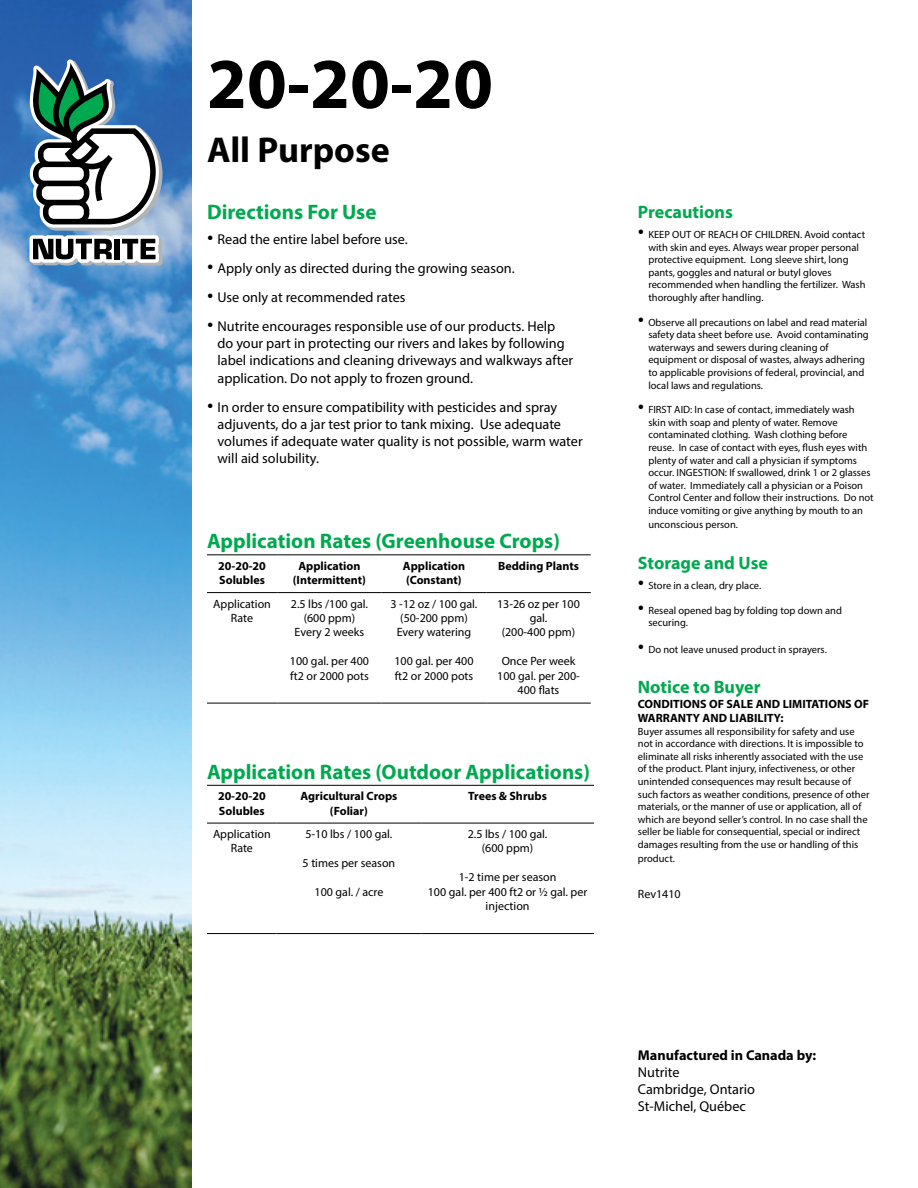
<style>
.page{position:relative;width:918px;height:1188px;background:#fff}
.page>*{position:absolute;margin:0;border:0;box-sizing:border-box;transform-origin:0 0}
.t1{font:700 72px "Myriad Pro";color:#000}
.t2{font:700 36px "Myriad Pro";color:#000}
.t3{font:700 21px "Myriad Pro";color:#00a94f}
.t4{font:700 18px "Myriad Pro";color:#00a94f}
.t5{font:14.25px/17.1px "Myriad Pro";color:#000}
.t6{font:700 14.25px "Myriad Pro";color:#000}
.t7{font:12px/14.4px "Myriad Pro";color:#000;text-align:center}
.t8{font:700 12px/14.4px "Myriad Pro";color:#000}
.t9{font:10.5px/12.6px "Myriad Pro";color:#000}
.s1{font-family:"Calisto";font-size:18px}
</style>
<div class="page">
<img style="left:0;top:0;width:191px;height:1188px">
<svg style="left:30px;top:59px;width:133px;height:207px"></svg>
<hr style="left:207px;top:554px;width:70px;height:1px;background:#000">
<hr style="left:277px;top:554px;width:105px;height:1px;background:#000">
<hr style="left:382px;top:554px;width:104px;height:1px;background:#000">
<hr style="left:486px;top:554px;width:105px;height:1px;background:#000">
<hr style="left:207px;top:592px;width:70px;height:1px;background:#000">
<hr style="left:277px;top:592px;width:105px;height:1px;background:#000">
<hr style="left:382px;top:592px;width:104px;height:1px;background:#000">
<hr style="left:486px;top:592px;width:105px;height:1px;background:#000">
<hr style="left:207px;top:703px;width:70px;height:1px;background:#000">
<hr style="left:277px;top:703px;width:105px;height:1px;background:#000">
<hr style="left:382px;top:703px;width:104px;height:1px;background:#000">
<hr style="left:486px;top:703px;width:105px;height:1px;background:#000">
<hr style="left:207px;top:785px;width:70px;height:1px;background:#000">
<hr style="left:277px;top:785px;width:144px;height:1px;background:#000">
<hr style="left:421px;top:785px;width:173px;height:1px;background:#000">
<hr style="left:207px;top:823px;width:70px;height:1px;background:#000">
<hr style="left:277px;top:823px;width:144px;height:1px;background:#000">
<hr style="left:421px;top:823px;width:173px;height:1px;background:#000">
<hr style="left:207px;top:933px;width:70px;height:1px;background:#000">
<hr style="left:277px;top:933px;width:144px;height:1px;background:#000">
<hr style="left:421px;top:933px;width:173px;height:1px;background:#000">
<h1 class="t1" style="left:207px;top:37px;width:288px">20-20-20</h1>
<h2 class="t2" style="left:207px;top:126px;width:184px">All Purpose</h2>
<h3 class="t3" style="left:207px;top:199px;width:171px">Directions For Use</h3>
<h3 class="t5" style="left:207px;top:230px;width:202px"><span class="s1">•</span> Read the entire label before use.</h3>
<h3 class="t5" style="left:207px;top:259px;width:309px"><span class="s1">•</span> Apply only as directed during the growing season.</h3>
<h3 class="t5" style="left:207px;top:289px;width:200px"><span class="s1">•</span> Use only at recommended rates</h3>
<h3 class="t5" style="left:218px;top:318px;width:357px;text-indent:-10px"><span class="s1">•</span> Nutrite encourages responsible use of our products. Help do your part in protecting our rivers and lakes by following label indications and cleaning driveways and walkways after application. Do not apply to frozen ground.</h3>
<h3 class="t5" style="left:218px;top:398px;width:367px;text-indent:-10px"><span class="s1">•</span> In order to ensure compatibility with pesticides and spray adjuvents, do a jar test prior to tank mixing. Use adequate volumes if adequate water quality is not possible, warm water will aid solubility.</h3>
<h3 class="t3" style="left:207px;top:528px;width:355px">Application Rates (Greenhouse Crops)</h3>
<p class="t8" style="left:218px;top:558px;width:49px">20-20-20<br>Solubles</p>
<p class="t8" style="left:293px;top:558px;width:75px;text-align:center">Application (Intermittent)</p>
<p class="t8" style="left:403px;top:558px;width:64px">Application (Constant)</p>
<p class="t8" style="left:498px;top:558px;width:82px">Bedding Plants</p>
<p class="t7" style="left:213px;top:596px;width:59px">Application<br>Rate</p>
<p class="t7" style="left:291px;top:596px;width:79px">2.5 lbs /100 gal. (600 ppm)<br>Every 2 weeks</p>
<p class="t7" style="left:290px;top:654px;width:81px;text-align:left">100 gal. per 400 ft2 or 2000 pots</p>
<p class="t7" style="left:391px;top:596px;width:88px">3 -12 oz / 100 gal. (50-200 ppm)<br>Every watering</p>
<p class="t7" style="left:395px;top:654px;width:81px;text-align:left">100 gal. per 400 ft2 or 2000 pots</p>
<p class="t7" style="left:497px;top:596px;width:84px">13-26 oz per 100 gal.<br>(200-400 ppm)</p>
<p class="t7" style="left:497px;top:654px;width:84px">Once Per week<br>100 gal. per 200-<br>400 flats</p>
<h3 class="t3" style="left:207px;top:758px;width:385px">Application Rates (Outdoor Applications)</h3>
<p class="t8" style="left:218px;top:789px;width:49px">20-20-20<br>Solubles</p>
<p class="t8" style="left:300px;top:789px;width:99px;text-align:center">Agricultural Crops (Foliar)</p>
<p class="t8" style="left:468px;top:789px;width:80px">Trees &amp; Shrubs</p>
<p class="t7" style="left:213px;top:827px;width:59px">Application<br>Rate</p>
<p class="t7" style="left:305px;top:827px;width:89px">5-10 lbs / 100 gal.</p>
<p class="t7" style="left:303px;top:855px;width:94px">5 times per season</p>
<p class="t7" style="left:315px;top:884px;width:70px">100 gal. / acre</p>
<p class="t7" style="left:468px;top:827px;width:81px">2.5 lbs / 100 gal. (600 ppm)</p>
<p class="t7" style="left:428px;top:870px;width:161px">1-2 time per season<br>100 gal. per 400 ft2 or ½ gal. per injection</p>
<h3 class="t4" style="left:638px;top:200px;width:96px">Precautions</h3>
<p class="t9" style="left:648px;top:228px;width:219px;text-indent:-10px"><span class="s1">•</span> KEEP OUT OF REACH OF CHILDREN. Avoid contact with skin and eyes. Always wear proper personal protective equipment. Long sleeve shirt, long pants, goggles and natural or butyl gloves recommended when handling the fertilizer. Wash thoroughly after handling.</p>
<p class="t9" style="left:648px;top:316px;width:222px;text-indent:-10px"><span class="s1">•</span> Observe all precautions on label and read material safety data sheet before use. Avoid contaminating waterways and sewers during cleaning of equipment or disposal of wastes, always adhering to applicable provisions of federal, provincial, and local laws and regulations.</p>
<p class="t9" style="left:648px;top:403px;width:227px;text-indent:-10px"><span class="s1">•</span> FIRST AID: In case of contact, immediately wash skin with soap and plenty of water. Remove contaminated clothing. Wash clothing before reuse. In case of contact with eyes, flush eyes with plenty of water and call a physician if symptoms occur. INGESTION: If swallowed, drink 1 or 2 glasses of water. Immediately call a physician or a Poison Control Center and follow their instructions. Do not induce vomiting or give anything by mouth to an</p>
<p class="t9" style="left:648px;top:518px;width:91px">unconscious person.</p>
<h3 class="t4" style="left:638px;top:551px;width:132px">Storage and Use</h3>
<p class="t9" style="left:638px;top:579px;width:125px"><span class="s1">•</span> Store in a clean, dry place.</p>
<p class="t9" style="left:648px;top:604px;width:195px;text-indent:-10px"><span class="s1">•</span> Reseal opened bag by folding top down and securing.</p>
<p class="t9" style="left:638px;top:643px;width:190px"><span class="s1">•</span> Do not leave unused product in sprayers.</p>
<h3 class="t4" style="left:638px;top:675px;width:124px">Notice to Buyer</h3>
<p class="t8" style="left:638px;top:696px;width:233px">CONDITIONS OF SALE AND LIMITATIONS OF<br>WARRANTY AND LIABILITY:</p>
<p class="t9" style="left:638px;top:725px;width:233px">Buyer assumes all responsibility for safety and use not in accordance with directions. It is impossible to eliminate all risks inherently associated with the use of the product. Plant injury, infectiveness, or other unintended consequences may result because of such factors as weather conditions, presence of other materials, or the manner of use or application, all of which are beyond seller’s control. In no case shall the seller be liable for consequential, special or indirect damages resulting from the use or handling of this</p>
<p class="t9" style="left:638px;top:852px;width:39px">product.</p>
<p class="t7" style="left:638px;top:887px;width:44px">Rev1410</p>
<h3 class="t6" style="left:638px;top:1046px;width:180px">Manufactured in Canada by:</h3>
<h3 class="t5" style="left:638px;top:1064px;width:119px">Nutrite<br>Cambridge, Ontario<br>St-Michel, Québec</h3>
</div>
